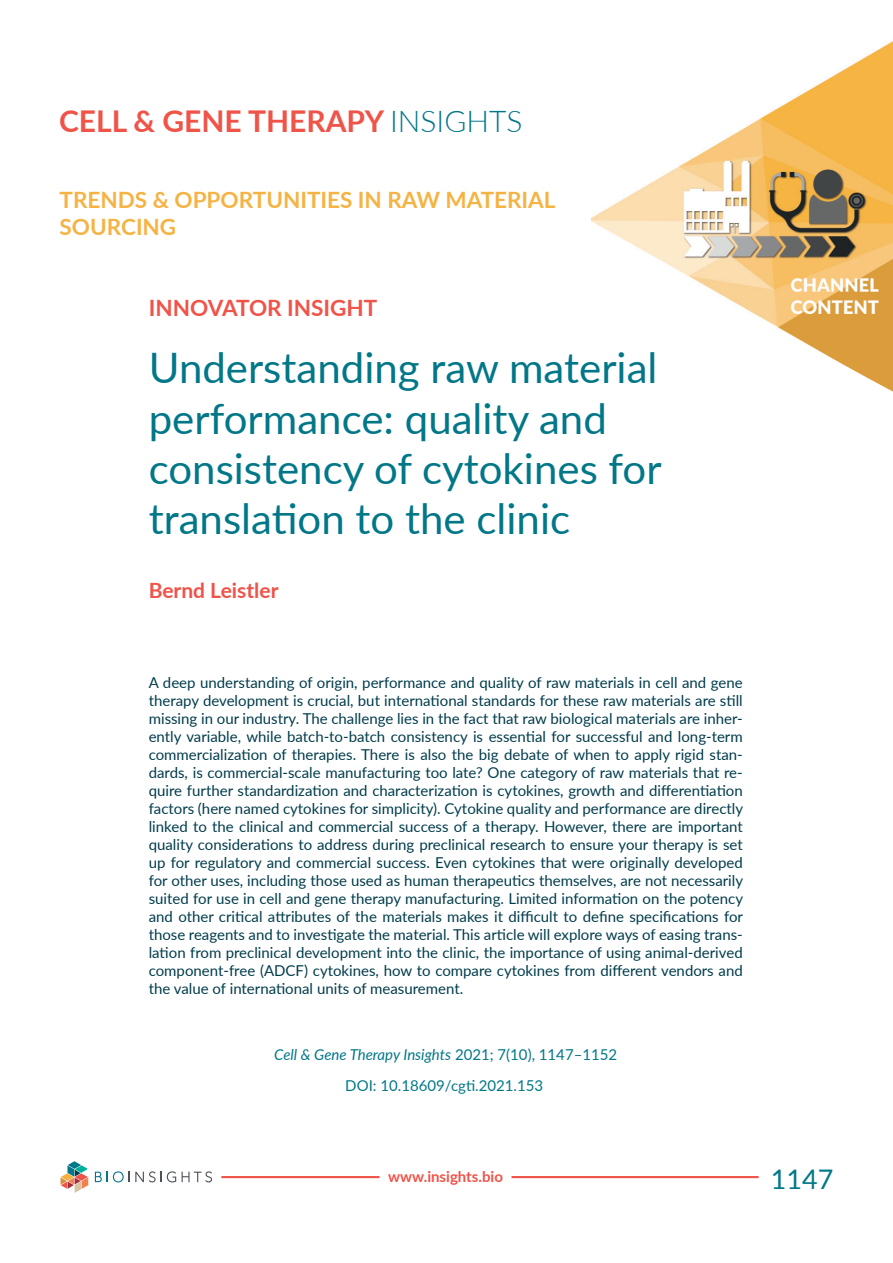
<style>
.page{position:relative;width:893px;height:1263px;background:#fff}
.page>*{position:absolute;margin:0;border:0;box-sizing:border-box;transform-origin:0 0}
.articletitle{font:42px/50.4px "Lato";color:#027788}
.t1{font:700 30px "Lato";color:#f05348}
.t2{font:27px "Lato";color:#027788}
.Spotlight_title{font:700 22.5px/27px "Lato";color:#f5b343}
.articletype{font:700 22.5px "Lato";color:#f05348}
.authors{font:700 21px "Lato";color:#f05348}
.abstract{font:15px/18px "Lato";color:#003c4b;text-align:justify}
.subtopub{font:italic 15px "Lato";color:#027788}
._1stpgDOI{font:15px "Lato";color:#027788}
.t3{font:700 15px "Lato";color:#f05348}
.s1{font-weight:300;color:#027788}
.s2{font-style:normal}
</style>
<div class="page">
<svg style="left:95px;top:1171px;width:81px;height:11px"></svg>
<svg style="left:182px;top:1171px;width:30px;height:11px"></svg>
<svg style="left:61px;top:1161px;width:27px;height:32px"></svg>
<hr style="left:221px;top:1176px;width:588px;height:2px;background:#f05348">
<div style="left:379px;top:1165px;width:132px;height:17px;background:#fff"></div>
<div style="left:759px;top:1172px;width:83px;height:17px;background:#fff"></div>
<img style="left:591px;top:41px;width:302px;height:351px">
<h2 class="t1" style="left:59px;top:99px;width:465px">CELL &amp; GENE THERAPY <span class="s1">INSIGHTS</span></h2>
<p class="Spotlight_title" style="left:60px;top:185px;width:497px">TRENDS &amp; OPPORTUNITIES IN RAW MATERIAL<br>SOURCING</p>
<p class="articletype" style="left:149px;top:291px;width:230px">INNOVATOR INSIGHT</p>
<p class="articletitle" style="left:149px;top:341px;width:514px">Understanding raw material performance: quality and consistency of cytokines for translation to the clinic</p>
<p class="authors" style="left:149px;top:575px;width:131px">Bernd Leistler</p>
<p class="abstract" style="left:149px;top:673px;width:596px">A deep understanding of origin, performance and quality of raw materials in cell and gene therapy development is crucial, but international standards for these raw materials are still missing in our industry. The challenge lies in the fact that raw biological materials are inher&shy;ently variable, while batch-to-batch consistency is essential for successful and long-term commercialization of therapies. There is also the big debate of when to apply rigid stan&shy;dards, is commercial-scale manufacturing too late? One category of raw materials that re&shy;quire further standardization and characterization is cytokines, growth and differentiation factors (here named cytokines for simplicity). Cytokine quality and performance are directly linked to the clinical and commercial success of a therapy. However, there are important quality considerations to address during preclinical research to ensure your therapy is set up for regulatory and commercial success. Even cytokines that were originally developed for other uses, including those used as human therapeutics themselves, are not necessarily suited for use in cell and gene therapy manufacturing. Limited information on the potency and other critical attributes of the materials makes it difficult to define specifications for those reagents and to investigate the material. This article will explore ways of easing trans&shy;lation from preclinical development into the clinic, the importance of using animal-derived component-free (ADCF) cytokines, how to compare cytokines from different vendors and the value of international units of measurement.</p>
<p class="subtopub" style="left:274px;top:1043px;width:344px">Cell &amp; Gene Therapy Insights <span class="s2">2021; 7(10), 1147–1152</span></p>
<p class="_1stpgDOI" style="left:345px;top:1074px;width:199px">DOI: 10.18609/cgti.2021.153</p>
<p class="t3" style="left:388px;top:1165px;width:116px">www.insights.bio</p>
<h3 class="t2" style="left:771px;top:1160px;width:64px">1147</h3>
</div>
